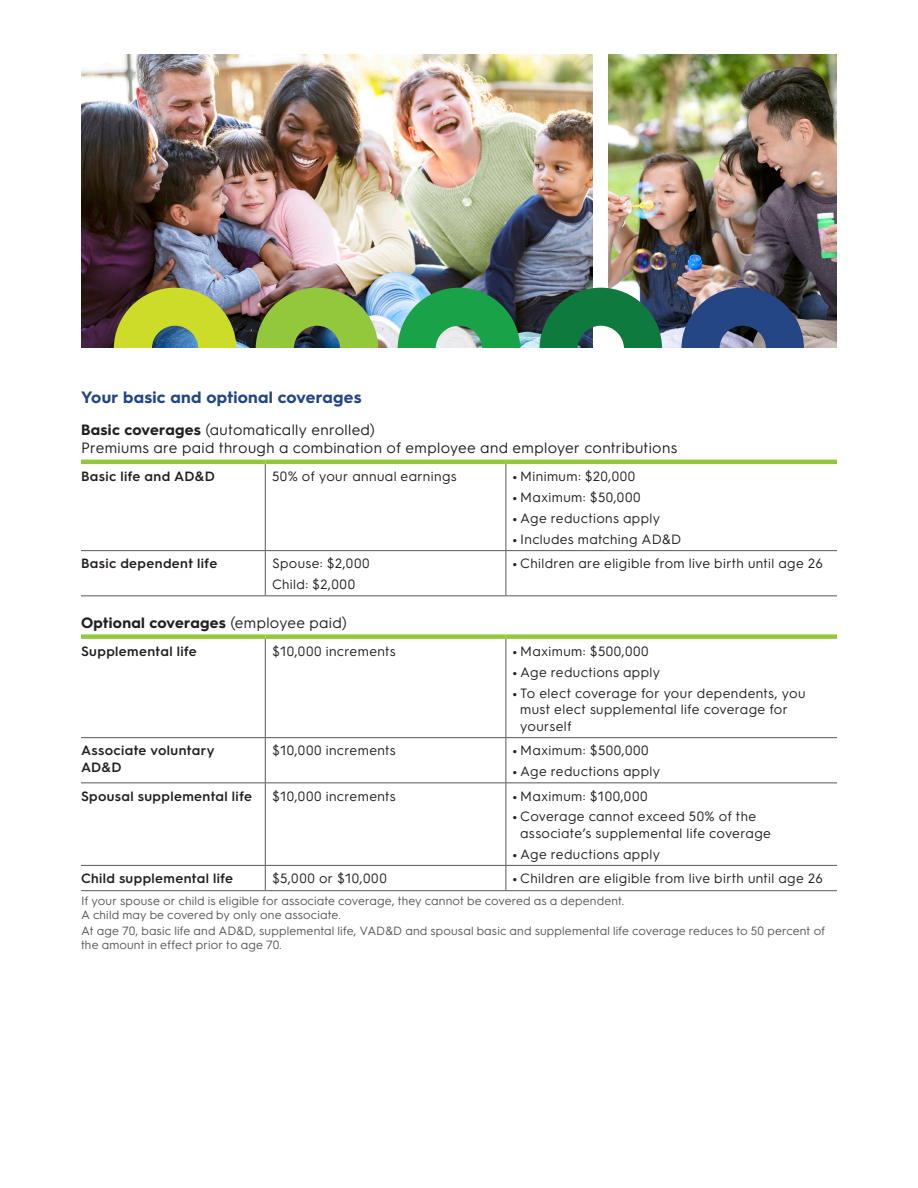
<style>
.page{position:relative;width:918px;height:1188px;background:#fff}
.page>*{position:absolute;margin:0;border:0;box-sizing:border-box;transform-origin:0 0}
.SH1__-_Bold_11_13_WATER{font:700 16.5px "Hurme Geometric Sans 3";letter-spacing:.015em;color:#244684}
.TH1__-_Bold_10_12_BLK{font:15px/18px "Hurme Geometric Sans 3";letter-spacing:.025em;color:#231f20}
.TH1__-_Bold_10_12_BLK-2{font:700 15px "Hurme Geometric Sans 3";letter-spacing:.02em;color:#231f20}
.TB1__-_Reg_9_11_BLK{font:13.5px/16.5px "Hurme Geometric Sans 3";letter-spacing:.03em;color:#231f20}
.TH2_-_Semibold_9_11_BLK{font:600 13.5px/16.5px "Hurme Geometric Sans 3";letter-spacing:.03em;color:#231f20}
.TB1__-_Reg_9_11_BLK-2{font:13.5px "Hurme Geometric Sans 3";letter-spacing:.05em;color:#231f20}
.D1__-_Reg_8_9_SLATE{font:12px/13.5px "Hurme Geometric Sans 3";letter-spacing:.01em;color:#57585a}
.s1{font-weight:700}
.s2{font-weight:400}
</style>
<div class="page">
<img style="left:608px;top:54px;width:229px;height:294px">
<img style="left:81px;top:54px;width:512px;height:294px">
<img style="left:398px;top:288px;width:122px;height:60px">
<svg style="left:540px;top:288px;width:122px;height:60px;background:#2f7a56"></svg>
<svg style="left:681px;top:288px;width:123px;height:60px;background:#384e7a"></svg>
<img style="left:256px;top:288px;width:122px;height:60px">
<img style="left:114px;top:288px;width:122px;height:60px">
<hr style="left:265px;top:464px;width:1px;height:86px;background:#57585a">
<hr style="left:506px;top:464px;width:1px;height:86px;background:#57585a">
<hr style="left:81px;top:550px;width:184px;height:1px;background:#57585a">
<hr style="left:265px;top:550px;width:241px;height:1px;background:#57585a">
<hr style="left:265px;top:551px;width:1px;height:45px;background:#57585a">
<hr style="left:506px;top:550px;width:331px;height:1px;background:#57585a">
<hr style="left:506px;top:551px;width:1px;height:45px;background:#57585a">
<hr style="left:81px;top:596px;width:184px;height:1px;background:#57585a">
<hr style="left:265px;top:596px;width:241px;height:1px;background:#57585a">
<hr style="left:506px;top:596px;width:331px;height:1px;background:#57585a">
<hr style="left:81px;top:460px;width:184px;height:4px;background:#94c83c">
<hr style="left:265px;top:460px;width:241px;height:4px;background:#94c83c">
<hr style="left:506px;top:460px;width:331px;height:4px;background:#94c83c">
<hr style="left:265px;top:639px;width:1px;height:98px;background:#57585a">
<hr style="left:506px;top:639px;width:1px;height:98px;background:#57585a">
<hr style="left:81px;top:737px;width:184px;height:1px;background:#57585a">
<hr style="left:265px;top:737px;width:241px;height:1px;background:#57585a">
<hr style="left:265px;top:738px;width:1px;height:45px;background:#57585a">
<hr style="left:506px;top:737px;width:331px;height:1px;background:#57585a">
<hr style="left:506px;top:738px;width:1px;height:45px;background:#57585a">
<hr style="left:81px;top:783px;width:184px;height:1px;background:#57585a">
<hr style="left:265px;top:783px;width:241px;height:1px;background:#57585a">
<hr style="left:265px;top:783px;width:1px;height:82px;background:#57585a">
<hr style="left:506px;top:783px;width:331px;height:1px;background:#57585a">
<hr style="left:506px;top:783px;width:1px;height:82px;background:#57585a">
<hr style="left:81px;top:865px;width:184px;height:1px;background:#57585a">
<hr style="left:265px;top:865px;width:241px;height:1px;background:#57585a">
<svg style="left:265px;top:866px;width:1px;height:24px"></svg>
<hr style="left:506px;top:865px;width:331px;height:1px;background:#57585a">
<svg style="left:506px;top:866px;width:1px;height:24px"></svg>
<hr style="left:81px;top:890px;width:184px;height:1px;background:#57585a">
<hr style="left:265px;top:890px;width:241px;height:1px;background:#57585a">
<hr style="left:506px;top:890px;width:331px;height:1px;background:#57585a">
<div style="left:81px;top:634px;width:184px;height:5px;background:#94c83c"></div>
<div style="left:265px;top:634px;width:241px;height:5px;background:#94c83c"></div>
<div style="left:506px;top:634px;width:331px;height:5px;background:#94c83c"></div>
<p class="SH1__-_Bold_11_13_WATER" style="left:81px;top:386px;width:282px">Your basic and optional coverages</p>
<p class="TH1__-_Bold_10_12_BLK" style="left:81px;top:420px;width:598px"><span class="s1">Basic coverages</span> (automatically enrolled)<br>Premiums are paid through a combination of employee and employer contributions</p>
<p class="TH2_-_Semibold_9_11_BLK" style="left:81px;top:468px;width:135px">Basic life and AD&amp;D</p>
<p class="TB1__-_Reg_9_11_BLK" style="left:272px;top:468px;width:186px">50% of your annual earnings</p>
<p class="TB1__-_Reg_9_11_BLK" style="left:513px;top:468px;width:124px"><span class="s1">•</span> Minimum: $20,000</p>
<p class="TB1__-_Reg_9_11_BLK" style="left:513px;top:488px;width:130px"><span class="s1">•</span> Maximum: $50,000</p>
<p class="TB1__-_Reg_9_11_BLK" style="left:513px;top:509px;width:149px"><span class="s1">•</span> Age reductions apply</p>
<p class="TB1__-_Reg_9_11_BLK" style="left:513px;top:530px;width:170px"><span class="s1">•</span> Includes matching AD&amp;D</p>
<p class="TH2_-_Semibold_9_11_BLK" style="left:81px;top:554px;width:138px">Basic dependent life</p>
<p class="TB1__-_Reg_9_11_BLK" style="left:272px;top:554px;width:99px">Spouse: $2,000</p>
<p class="TB1__-_Reg_9_11_BLK" style="left:272px;top:575px;width:85px">Child: $2,000</p>
<p class="TB1__-_Reg_9_11_BLK" style="left:513px;top:554px;width:312px"><span class="s1">•</span> Children are eligible from live birth until age 26</p>
<p class="TH1__-_Bold_10_12_BLK-2" style="left:81px;top:612px;width:267px">Optional coverages <span class="s2">(employee paid)</span></p>
<p class="TH2_-_Semibold_9_11_BLK" style="left:81px;top:642px;width:117px">Supplemental life</p>
<p class="TB1__-_Reg_9_11_BLK" style="left:272px;top:642px;width:125px">$10,000 increments</p>
<p class="TB1__-_Reg_9_11_BLK" style="left:513px;top:642px;width:138px"><span class="s1">•</span> Maximum: $500,000</p>
<p class="TB1__-_Reg_9_11_BLK" style="left:513px;top:663px;width:149px"><span class="s1">•</span> Age reductions apply</p>
<p class="TB1__-_Reg_9_11_BLK" style="left:520px;top:684px;width:287px;text-indent:-8px"><span class="s1">•</span> To elect coverage for your dependents, you must elect supplemental life coverage for yourself</p>
<p class="TH2_-_Semibold_9_11_BLK" style="left:81px;top:741px;width:135px">Associate voluntary<br>AD&amp;D</p>
<p class="TB1__-_Reg_9_11_BLK" style="left:272px;top:741px;width:125px">$10,000 increments</p>
<p class="TB1__-_Reg_9_11_BLK" style="left:513px;top:741px;width:138px"><span class="s1">•</span> Maximum: $500,000</p>
<p class="TB1__-_Reg_9_11_BLK" style="left:513px;top:762px;width:149px"><span class="s1">•</span> Age reductions apply</p>
<p class="TH2_-_Semibold_9_11_BLK" style="left:81px;top:787px;width:173px">Spousal supplemental life</p>
<p class="TB1__-_Reg_9_11_BLK" style="left:272px;top:787px;width:125px">$10,000 increments</p>
<p class="TB1__-_Reg_9_11_BLK" style="left:513px;top:787px;width:136px"><span class="s1">•</span> Maximum: $100,000</p>
<p class="TB1__-_Reg_9_11_BLK" style="left:520px;top:807px;width:252px;text-indent:-8px"><span class="s1">•</span> Coverage cannot exceed 50% of the associate’s supplemental life coverage</p>
<p class="TB1__-_Reg_9_11_BLK" style="left:513px;top:845px;width:149px"><span class="s1">•</span> Age reductions apply</p>
<p class="TH2_-_Semibold_9_11_BLK" style="left:81px;top:869px;width:154px">Child supplemental life</p>
<p class="TB1__-_Reg_9_11_BLK-2" style="left:272px;top:869px;width:116px">$5,000 or $10,000</p>
<p class="TB1__-_Reg_9_11_BLK" style="left:513px;top:869px;width:312px"><span class="s1">•</span> Children are eligible from live birth until age 26</p>
<p class="D1__-_Reg_8_9_SLATE" style="left:81px;top:894px;width:545px">If your spouse or child is eligible for associate coverage, they cannot be covered as a dependent.<br>A child may be covered by only one associate.</p>
<p class="D1__-_Reg_8_9_SLATE" style="left:81px;top:924px;width:746px">At age 70, basic life and AD&amp;D, supplemental life, VAD&amp;D and spousal basic and supplemental life coverage reduces to 50 percent of the amount in effect prior to age 70.</p>
</div>
